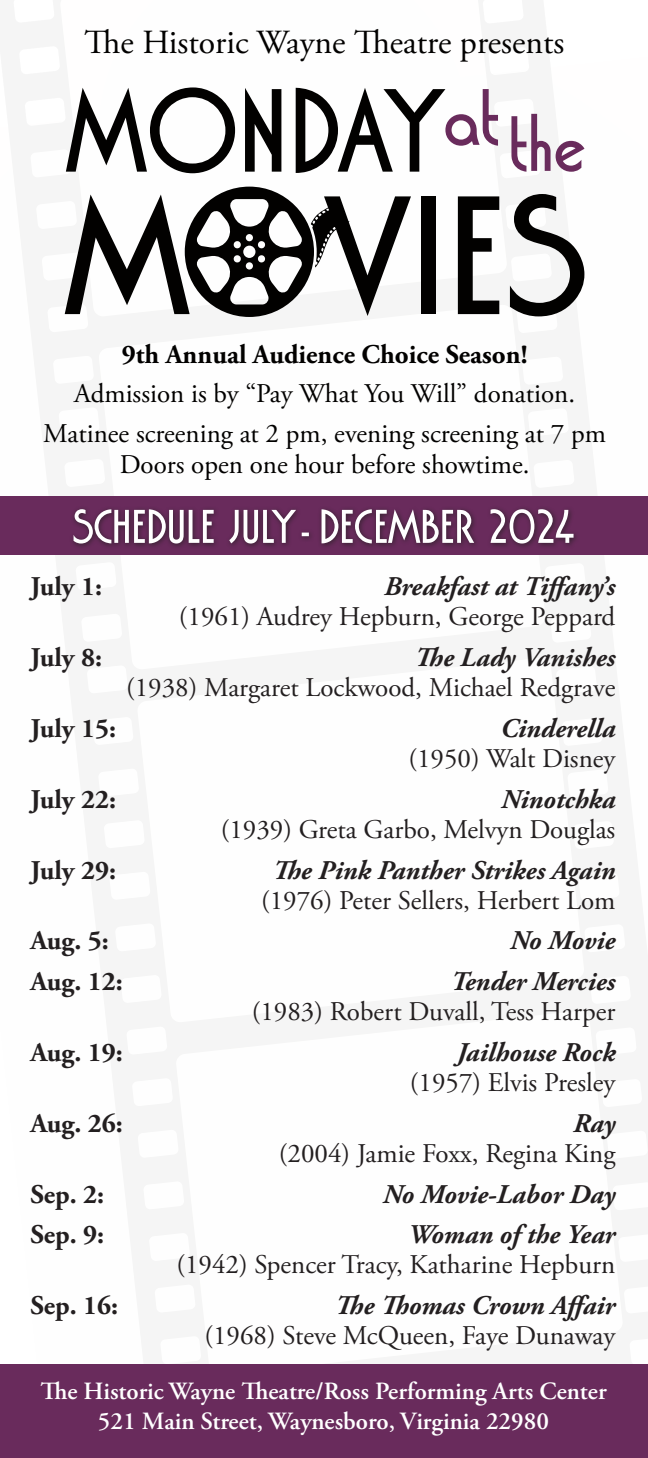
<style>
.page{position:relative;width:648px;height:1458px;background:#fff}
.page>*{position:absolute;margin:0;border:0;box-sizing:border-box;transform-origin:0 0}
.t1{font:33.75px "Adobe Garamond Pro";color:#020100}
.t2{font:27px "Adobe Garamond Pro";color:#231f20}
.t3{font:italic 700 27px "Adobe Garamond Pro";color:#231f20}
.t4{font:27px/39.6px "Adobe Garamond Pro";color:#020100;text-align:center}
.t5{font:700 27px "Adobe Garamond Pro";color:#231f20}
.t6{font:700 27px "Adobe Garamond Pro";color:#020100}
.t7{font:600 24.75px/29.7px "Adobe Garamond Pro";color:#fff;text-align:center}
</style>
<div class="page">
<div style="left:0;top:1364px;width:648px;height:94px;background:#692b5c"></div>
<div style="left:0;top:497px;width:648px;height:58px;background:#692b5c"></div>
<svg style="left:66px;top:87px;width:169px;height:86px"></svg>
<svg style="left:245px;top:88px;width:36px;height:84px"></svg>
<svg style="left:65px;top:187px;width:346px;height:130px"></svg>
<div style="left:421px;top:196px;width:15px;height:118px;background:#020100"></div>
<svg style="left:458px;top:196px;width:41px;height:118px"></svg>
<svg style="left:510px;top:194px;width:74px;height:122px"></svg>
<svg style="left:296px;top:88px;width:202px;height:85px"></svg>
<svg style="left:511px;top:114px;width:73px;height:58px"></svg>
<div style="left:70px;top:505px;width:510px;height:45px;background:#231f20;opacity:.75"></div>
<svg style="left:74px;top:509px;width:500px;height:35px"></svg>
<p class="t1" style="left:85px;top:22px;width:481px">The Historic Wayne Theatre presents</p>
<p class="t6" style="left:122px;top:338px;width:407px">9th Annual Audience Choice Season!</p>
<p class="t4" style="left:43px;top:375px;width:564px">Admission is by “Pay What You Will” donation.<br>Matinee screening at 2 pm, evening screening at 7 pm</p>
<p class="t4" style="left:120px;top:446px;width:411px">Doors open one hour before showtime.</p>
<p class="t5" style="left:30px;top:571px;width:73px">July 1:</p>
<p class="t3" style="left:384px;top:571px;width:233px">Breakfast at Tiffany’s</p>
<p class="t2" style="left:179px;top:601px;width:438px">(1961) Audrey Hepburn, George Peppard</p>
<p class="t5" style="left:30px;top:642px;width:73px">July 8:</p>
<p class="t3" style="left:415px;top:642px;width:202px">The Lady Vanishes</p>
<p class="t2" style="left:126px;top:672px;width:491px">(1938) Margaret Lockwood, Michael Redgrave</p>
<p class="t5" style="left:30px;top:713px;width:87px">July 15:</p>
<p class="t3" style="left:500px;top:713px;width:117px">Cinderella</p>
<p class="t2" style="left:409px;top:742px;width:208px">(1950) Walt Disney</p>
<p class="t5" style="left:30px;top:783px;width:87px">July 22:</p>
<p class="t3" style="left:501px;top:784px;width:116px">Ninotchka</p>
<p class="t2" style="left:221px;top:813px;width:396px">(1939) Greta Garbo, Melvyn Douglas</p>
<p class="t5" style="left:30px;top:854px;width:87px">July 29:</p>
<p class="t3" style="left:273px;top:854px;width:344px">The Pink Panther Strikes Again</p>
<p class="t2" style="left:261px;top:884px;width:356px">(1976) Peter Sellers, Herbert Lom</p>
<p class="t5" style="left:30px;top:925px;width:80px">Aug. 5:</p>
<p class="t3" style="left:510px;top:925px;width:107px">No Movie</p>
<p class="t5" style="left:30px;top:966px;width:94px">Aug. 12:</p>
<p class="t3" style="left:451px;top:966px;width:166px">Tender Mercies</p>
<p class="t2" style="left:252px;top:996px;width:365px">(1983) Robert Duvall, Tess Harper</p>
<p class="t5" style="left:30px;top:1037px;width:94px">Aug. 19:</p>
<p class="t3" style="left:457px;top:1037px;width:160px">Jailhouse Rock</p>
<p class="t2" style="left:410px;top:1066px;width:207px">(1957) Elvis Presley</p>
<p class="t5" style="left:30px;top:1107px;width:94px">Aug. 26:</p>
<p class="t3" style="left:573px;top:1108px;width:44px">Ray</p>
<p class="t2" style="left:279px;top:1137px;width:338px">(2004) Jamie Foxx, Regina King</p>
<p class="t5" style="left:30px;top:1178px;width:75px">Sep. 2:</p>
<p class="t3" style="left:383px;top:1178px;width:234px">No Movie-Labor Day</p>
<p class="t5" style="left:30px;top:1219px;width:75px">Sep. 9:</p>
<p class="t3" style="left:408px;top:1219px;width:209px">Woman of the Year</p>
<p class="t2" style="left:176px;top:1249px;width:441px">(1942) Spencer Tracy, Katharine Hepburn</p>
<p class="t5" style="left:30px;top:1290px;width:89px">Sep. 16:</p>
<p class="t3" style="left:335px;top:1290px;width:282px">The Thomas Crown Affair</p>
<p class="t2" style="left:204px;top:1320px;width:412px">(1968) Steve McQueen, Faye Dunaway</p>
<p class="t7" style="left:40px;top:1377px;width:568px">The Historic Wayne Theatre/Ross Performing Arts Center<br>521 Main Street, Waynesboro, Virginia 22980</p>
</div>
